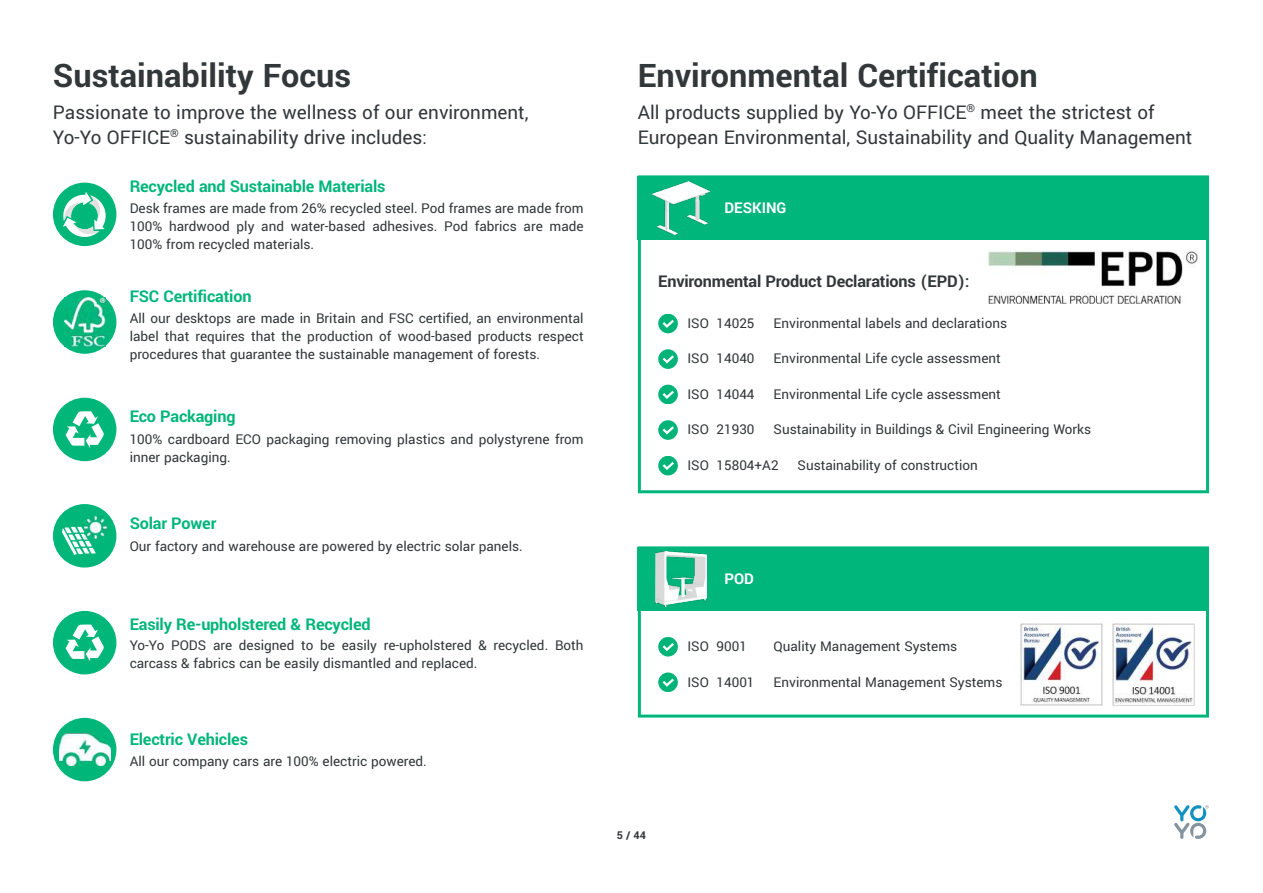
<style>
.page{position:relative;width:1263px;height:893px;background:#fff}
.page>*{position:absolute;margin:0;border:0;box-sizing:border-box;transform-origin:0 0}
.t1{font:700 36px "Yantramanav";color:#323739}
.t2{font:21px/25.2px "Yantramanav";color:#323739}
.t3{font:700 18px "Yantramanav";letter-spacing:-.01em;color:#00b67a}
.t4{font:700 18px "Yantramanav";letter-spacing:-.01em;color:#323739}
.t5{font:700 16.5px "Yantramanav";color:#fff}
.t6{font:15px/18px "Yantramanav";color:#323739;text-align:justify}
.t7{font:700 12px "Yantramanav";color:#323739}
</style>
<div class="page">
<svg style="left:1174px;top:805px;width:35px;height:34px"></svg>
<div style="left:53px;top:183px;width:63px;height:63px;background:#00b679;border-radius:32px"></div>
<svg style="left:62px;top:192px;width:45px;height:49px"></svg>
<div style="left:53px;top:398px;width:63px;height:63px;background:#00b679;border-radius:32px"></div>
<svg style="left:66px;top:411px;width:38px;height:37px"></svg>
<div style="left:53px;top:611px;width:63px;height:63px;background:#00b679;border-radius:32px"></div>
<svg style="left:66px;top:624px;width:38px;height:37px"></svg>
<div style="left:53px;top:290px;width:63px;height:64px;background:#00b679;border-radius:32px"></div>
<img style="left:65px;top:298px;width:41px;height:48px">
<div style="left:53px;top:504px;width:63px;height:64px;background:#00b679;border-radius:32px"></div>
<svg style="left:62px;top:527px;width:34px;height:28px"></svg>
<img style="left:85px;top:516px;width:21px;height:22px">
<div style="left:53px;top:718px;width:63px;height:63px;background:#00b679;border-radius:32px"></div>
<img style="left:59px;top:733px;width:51px;height:33px">
<svg style="left:658px;top:314px;width:20px;height:19px"></svg>
<svg style="left:658px;top:385px;width:20px;height:19px"></svg>
<svg style="left:658px;top:349px;width:20px;height:20px"></svg>
<svg style="left:658px;top:420px;width:20px;height:20px"></svg>
<svg style="left:658px;top:456px;width:20px;height:19px"></svg>
<div style="left:638px;top:175px;width:571px;height:318px;border:3px solid #01b67b"></div>
<div style="left:638px;top:176px;width:571px;height:64px;background:#01b67b"></div>
<img style="left:988px;top:251px;width:209px;height:53px">
<svg style="left:658px;top:637px;width:20px;height:19px"></svg>
<svg style="left:658px;top:672px;width:20px;height:20px"></svg>
<img style="left:1112px;top:623px;width:82px;height:83px">
<img style="left:1020px;top:623px;width:83px;height:83px">
<div style="left:638px;top:546px;width:571px;height:172px;border:3px solid #01b67b"></div>
<div style="left:638px;top:547px;width:571px;height:64px;background:#01b67b"></div>
<img style="left:653px;top:181px;width:56px;height:53px">
<img style="left:655px;top:552px;width:52px;height:54px">
<h1 class="t1" style="left:53px;top:54px;width:300px">Sustainability Focus</h1>
<h2 class="t2" style="left:53px;top:100px;width:477px">Passionate to improve the wellness of our environment,<br>Yo-Yo OFFICE<sup>®</sup> sustainability drive includes:</h2>
<p class="t3" style="left:130px;top:176px;width:257px">Recycled and Sustainable Materials</p>
<p class="t6" style="left:130px;top:199px;width:455px">Desk frames are made from 26% recycled steel. Pod frames are made from 100% hardwood ply and water-based adhesives. Pod fabrics are made 100% from recycled materials.</p>
<p class="t3" style="left:130px;top:285px;width:123px">FSC Certification</p>
<p class="t6" style="left:130px;top:309px;width:455px">All our desktops are made in Britain and FSC certified, an environmental label that requires that the production of wood-based products respect procedures that guarantee the sustainable management of forests.</p>
<p class="t3" style="left:130px;top:406px;width:107px">Eco Packaging</p>
<p class="t6" style="left:130px;top:430px;width:455px">100% cardboard ECO packaging removing plastics and polystyrene from inner packaging.</p>
<p class="t3" style="left:130px;top:513px;width:88px">Solar Power</p>
<p class="t6" style="left:130px;top:537px;width:395px">Our factory and warehouse are powered by electric solar panels.</p>
<p class="t3" style="left:130px;top:613px;width:242px">Easily Re-upholstered &amp; Recycled</p>
<p class="t6" style="left:130px;top:637px;width:455px">Yo-Yo PODS are designed to be easily re-upholstered &amp; recycled. Both carcass &amp; fabrics can be easily dismantled and replaced.</p>
<p class="t3" style="left:130px;top:728px;width:120px">Electric Vehicles</p>
<p class="t6" style="left:130px;top:753px;width:299px">All our company cars are 100% electric powered.</p>
<h1 class="t1" style="left:638px;top:54px;width:401px">Environmental Certification</h1>
<h2 class="t2" style="left:638px;top:100px;width:556px">All products supplied by Yo-Yo OFFICE<sup>®</sup> meet the strictest of<br>European Environmental, Sustainability and Quality Management</h2>
<p class="t5" style="left:724px;top:198px;width:64px">DESKING</p>
<p class="t4" style="left:658px;top:270px;width:313px">Environmental Product Declarations (EPD):</p>
<p class="t6" style="left:687px;top:314px;width:69px">ISO 14025</p>
<p class="t6" style="left:774px;top:314px;width:235px">Environmental labels and declarations</p>
<p class="t6" style="left:687px;top:350px;width:69px">ISO 14040</p>
<p class="t6" style="left:774px;top:350px;width:229px">Environmental Life cycle assessment</p>
<p class="t6" style="left:687px;top:385px;width:69px">ISO 14044</p>
<p class="t6" style="left:774px;top:385px;width:229px">Environmental Life cycle assessment</p>
<p class="t6" style="left:687px;top:421px;width:69px">ISO 21930</p>
<p class="t6" style="left:774px;top:421px;width:319px">Sustainability in Buildings &amp; Civil Engineering Works</p>
<p class="t6" style="left:687px;top:456px;width:93px">ISO 15804+A2</p>
<p class="t6" style="left:798px;top:456px;width:182px">Sustainability of construction</p>
<p class="t5" style="left:724px;top:569px;width:31px">POD</p>
<p class="t6" style="left:687px;top:637px;width:61px">ISO 9001</p>
<p class="t6" style="left:774px;top:637px;width:185px">Quality Management Systems</p>
<p class="t6" style="left:687px;top:673px;width:69px">ISO 14001</p>
<p class="t6" style="left:774px;top:673px;width:230px">Environmental Management Systems</p>
<p class="t7" style="left:617px;top:828px;width:31px">5 / 44</p>
</div>
